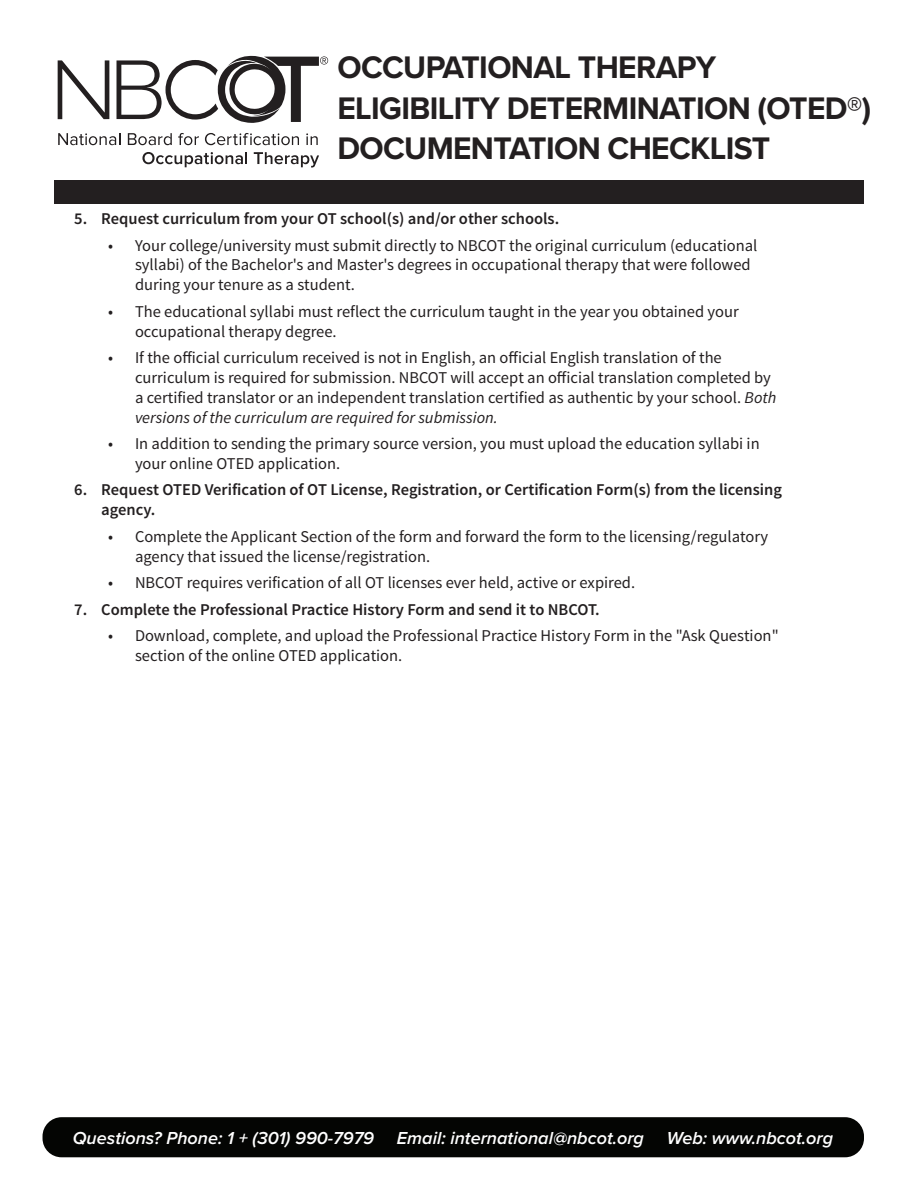
<style>
.page{position:relative;width:918px;height:1188px;background:#fff}
.page>*{position:absolute;margin:0;border:0;box-sizing:border-box;transform-origin:0 0}
.t1{font:700 32.4px/40.5px "Proxima Nova";letter-spacing:-.02em;color:#231f20}
.t2{font:italic 600 18px "Proxima Nova";color:#fff}
.t3{font:16.5px/19.8px "Source Sans Pro";color:#231f20}
.t4{font:600 16.5px/19.8px "Source Sans Pro";color:#231f20}
.s1{font-style:italic}
</style>
<div class="page">
<svg style="left:58px;top:133px;width:62px;height:12px"></svg>
<svg style="left:128px;top:133px;width:44px;height:12px"></svg>
<svg style="left:178px;top:133px;width:21px;height:12px"></svg>
<svg style="left:205px;top:133px;width:94px;height:12px"></svg>
<svg style="left:306px;top:133px;width:12px;height:12px"></svg>
<svg style="left:142px;top:152px;width:105px;height:15px"></svg>
<svg style="left:254px;top:152px;width:65px;height:16px"></svg>
<svg style="left:58px;top:60px;width:51px;height:59px"></svg>
<svg style="left:117px;top:56px;width:211px;height:67px"></svg>
<div style="left:54px;top:180px;width:810px;height:24px;background:#231f20"></div>
<div style="left:43px;top:1117px;width:821px;height:40px;background:#040503;border-radius:19px"></div>
<p class="t1" style="left:337px;top:48px;width:535px">OCCUPATIONAL THERAPY<br>ELIGIBILITY DETERMINATION (OTED®)<br>DOCUMENTATION CHECKLIST</p>
<p class="t4" style="left:74px;top:209px;width:487px">5. Request curriculum from your OT school(s) and/or other schools.</p>
<p class="t3" style="left:135px;top:236px;width:624px;text-indent:-27px">• Your college/university must submit directly to NBCOT the original curriculum (educational syllabi) of the Bachelor's and Master's degrees in occupational therapy that were followed during your tenure as a student.</p>
<p class="t3" style="left:135px;top:302px;width:605px;text-indent:-27px">• The educational syllabi must reflect the curriculum taught in the year you obtained your occupational therapy degree.</p>
<p class="t3" style="left:135px;top:348px;width:643px;text-indent:-27px">• If the official curriculum received is not in English, an official English translation of the curriculum is required for submission. NBCOT will accept an official translation completed by a certified translator or an independent translation certified as authentic by your school. <span class="s1">Both versions of the curriculum are required for submission.</span></p>
<p class="t3" style="left:135px;top:434px;width:626px;text-indent:-27px">• In addition to sending the primary source version, you must upload the education syllabi in your online OTED application.</p>
<p class="t4" style="left:101px;top:480px;width:682px;text-indent:-27px">6. Request OTED Verification of OT License, Registration, or Certification Form(s) from the licensing agency.</p>
<p class="t3" style="left:135px;top:527px;width:635px;text-indent:-27px">• Complete the Applicant Section of the form and forward the form to the licensing/regulatory agency that issued the license/registration.</p>
<p class="t3" style="left:108px;top:573px;width:529px">• NBCOT requires verification of all OT licenses ever held, active or expired.</p>
<p class="t4" style="left:74px;top:600px;width:527px">7. Complete the Professional Practice History Form and send it to NBCOT.</p>
<p class="t3" style="left:135px;top:626px;width:645px;text-indent:-27px">• Download, complete, and upload the Professional Practice History Form in the "Ask Question" section of the online OTED application.</p>
<p class="t2" style="left:73px;top:1127px;width:303px">Questions? Phone: 1 + (301) 990-7979</p>
<p class="t2" style="left:397px;top:1127px;width:249px">Email: international@nbcot.org</p>
<p class="t2" style="left:667px;top:1127px;width:168px">Web: www.nbcot.org</p>
</div>
